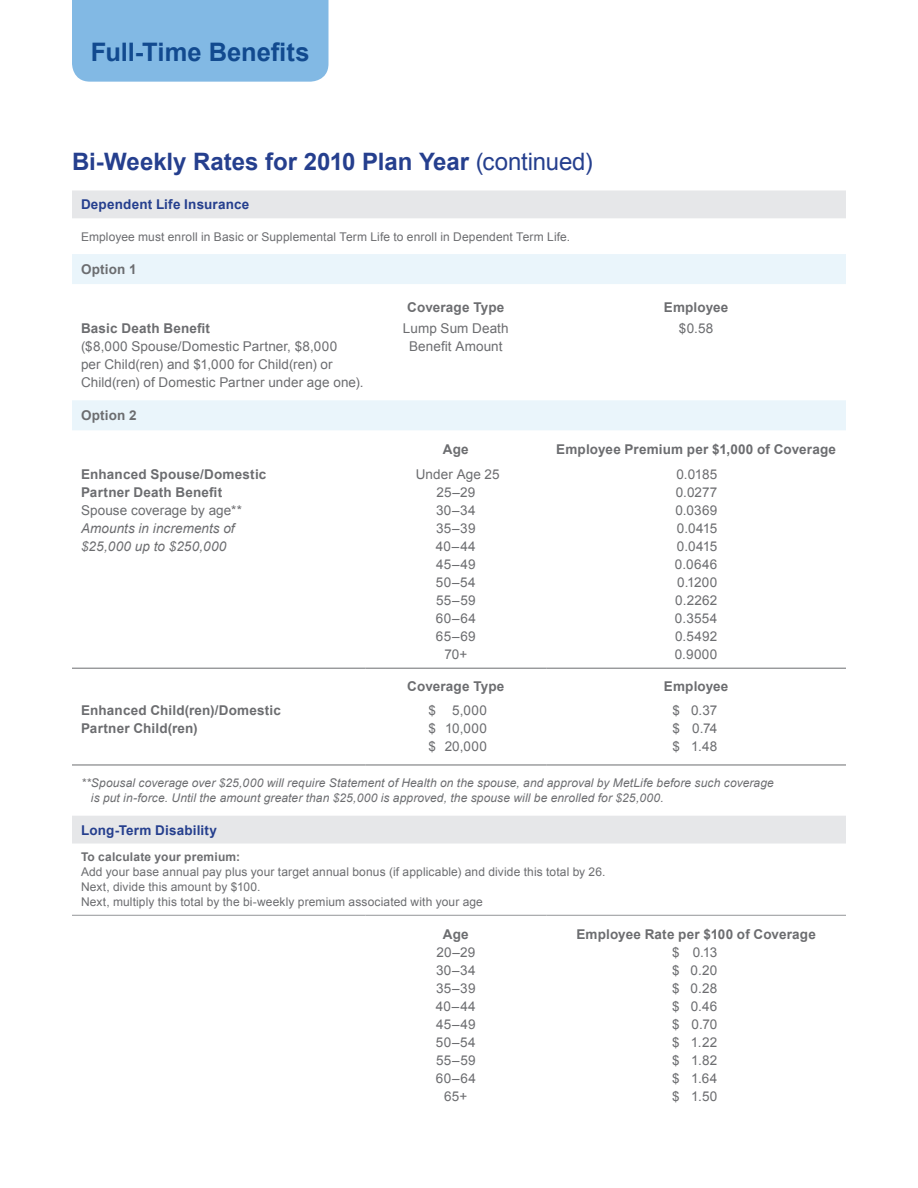
<style>
.page{position:relative;width:918px;height:1188px;background:#fff}
.page>*{position:absolute;margin:0;border:0;box-sizing:border-box;transform-origin:0 0}
.t1{font:700 25.5px "Arial";color:#124a8f}
.t2{font:700 24px "Arial";color:#253f8e}
.t3{font:13.5px/18px "Arial";letter-spacing:.01em;color:#6c6d70;text-align:justify}
.t4{font:700 13.5px/18px "Arial";letter-spacing:.015em;color:#6c6d70}
.t5{font:700 13.5px "Arial";letter-spacing:.015em;color:#253f8e}
.t6{font:italic 13.5px/18px "Arial";letter-spacing:.01em;color:#6c6d70}
.t7{font:12px/15px "Arial";letter-spacing:.01em;color:#6c6d70}
.t8{font:italic 12px/15px "Arial";letter-spacing:.01em;color:#6c6d70}
.t9{font:700 12px "Arial";letter-spacing:.015em;color:#6c6d70}
.s1{font-weight:400}
</style>
<div class="page">
<div style="left:72px;top:0;width:256px;height:82px;background:#82b9e4"></div>
<svg style="left:72px;top:190px;width:774px;height:654px"></svg>
<svg style="left:72px;top:254px;width:774px;height:176px"></svg>
<hr style="left:72px;top:668px;width:293px;height:1px;background:#6c6d70">
<hr style="left:365px;top:668px;width:181px;height:1px;background:#6c6d70">
<hr style="left:546px;top:668px;width:300px;height:1px;background:#6c6d70">
<hr style="left:72px;top:765px;width:293px;height:1px;background:#6c6d70">
<hr style="left:365px;top:765px;width:181px;height:1px;background:#6c6d70">
<hr style="left:546px;top:765px;width:300px;height:1px;background:#6c6d70">
<hr style="left:72px;top:915px;width:293px;height:1px;background:#939598">
<hr style="left:365px;top:915px;width:181px;height:1px;background:#939598">
<hr style="left:546px;top:915px;width:300px;height:1px;background:#939598">
<h1 class="t1" style="left:91px;top:35px;width:220px">Full-Time Benefits</h1>
<h2 class="t2" style="left:72px;top:146px;width:522px">Bi-Weekly Rates for 2010 Plan Year <span class="s1">(continued)</span></h2>
<p class="t5" style="left:81px;top:196px;width:170px">Dependent Life Insurance</p>
<p class="t7" style="left:81px;top:229px;width:491px">Employee must enroll in Basic or Supplemental Term Life to enroll in Dependent Term Life.</p>
<p class="t4" style="left:81px;top:261px;width:57px">Option 1</p>
<p class="t4" style="left:407px;top:299px;width:99px">Coverage Type</p>
<p class="t4" style="left:664px;top:299px;width:66px">Employee</p>
<p class="t4" style="left:81px;top:320px;width:131px">Basic Death Benefit</p>
<p class="t3" style="left:81px;top:337px;width:284px;text-align:left">($8,000 Spouse/Domestic Partner, $8,000<br>per Child(ren) and $1,000 for Child(ren) or<br>Child(ren) of Domestic Partner under age one).</p>
<p class="t3" style="left:403px;top:319px;width:107px;text-align:center">Lump Sum Death<br>Benefit Amount</p>
<p class="t3" style="left:679px;top:319px;width:36px">$0.58</p>
<p class="t4" style="left:81px;top:407px;width:57px">Option 2</p>
<p class="t4" style="left:81px;top:466px;width:187px">Enhanced Spouse/Domestic<br>Partner Death Benefit</p>
<p class="t3" style="left:81px;top:502px;width:163px">Spouse coverage by age**</p>
<p class="t6" style="left:81px;top:520px;width:155px">Amounts in increments of $25,000 up to $250,000</p>
<p class="t4" style="left:443px;top:440px;width:27px">Age</p>
<p class="t4" style="left:556px;top:440px;width:281px">Employee Premium per $1,000 of Coverage</p>
<p class="t3" style="left:416px;top:466px;width:85px;text-align:center">Under Age 25<br>25–29<br>30–34<br>35–39<br>40–44<br>45–49<br>50–54<br>55–59<br>60–64<br>65–69<br>70+</p>
<p class="t3" style="left:675px;top:466px;width:44px">0.0185<br>0.0277<br>0.0369<br>0.0415<br>0.0415<br>0.0646<br>0.1200<br>0.2262<br>0.3554<br>0.5492<br>0.9000</p>
<p class="t4" style="left:407px;top:678px;width:99px">Coverage Type</p>
<p class="t4" style="left:664px;top:678px;width:66px">Employee</p>
<p class="t4" style="left:81px;top:702px;width:201px">Enhanced Child(ren)/Domestic<br>Partner Child(ren)</p>
<p class="t3" style="left:428px;top:702px;width:60px">$ 5,000 $ 10,000 $ 20,000</p>
<p class="t3" style="left:672px;top:702px;width:47px">$ 0.37 $ 0.74 $ 1.48</p>
<p class="t8" style="left:91px;top:776px;width:685px;text-indent:-10px">**Spousal coverage over $25,000 will require Statement of Health on the spouse, and approval by MetLife before such coverage is put in-force. Until the amount greater than $25,000 is approved, the spouse will be enrolled for $25,000.</p>
<p class="t5" style="left:81px;top:821px;width:138px">Long-Term Disability</p>
<p class="t9" style="left:81px;top:849px;width:161px">To calculate your premium:</p>
<p class="t7" style="left:81px;top:865px;width:526px">Add your base annual pay plus your target annual bonus (if applicable) and divide this total by 26.<br>Next, divide this amount by $100.<br>Next, multiply this total by the bi-weekly premium associated with your age</p>
<p class="t4" style="left:443px;top:925px;width:27px">Age</p>
<p class="t4" style="left:576px;top:925px;width:241px">Employee Rate per $100 of Coverage</p>
<p class="t3" style="left:436px;top:944px;width:42px;text-align:center">20–29<br>30–34<br>35–39<br>40–44<br>45–49<br>50–54<br>55–59<br>60–64<br>65+</p>
<p class="t3" style="left:672px;top:944px;width:47px">$ 0.13 $ 0.20 $ 0.28 $ 0.46 $ 0.70 $ 1.22 $ 1.82 $ 1.64 $ 1.50</p>
</div>
